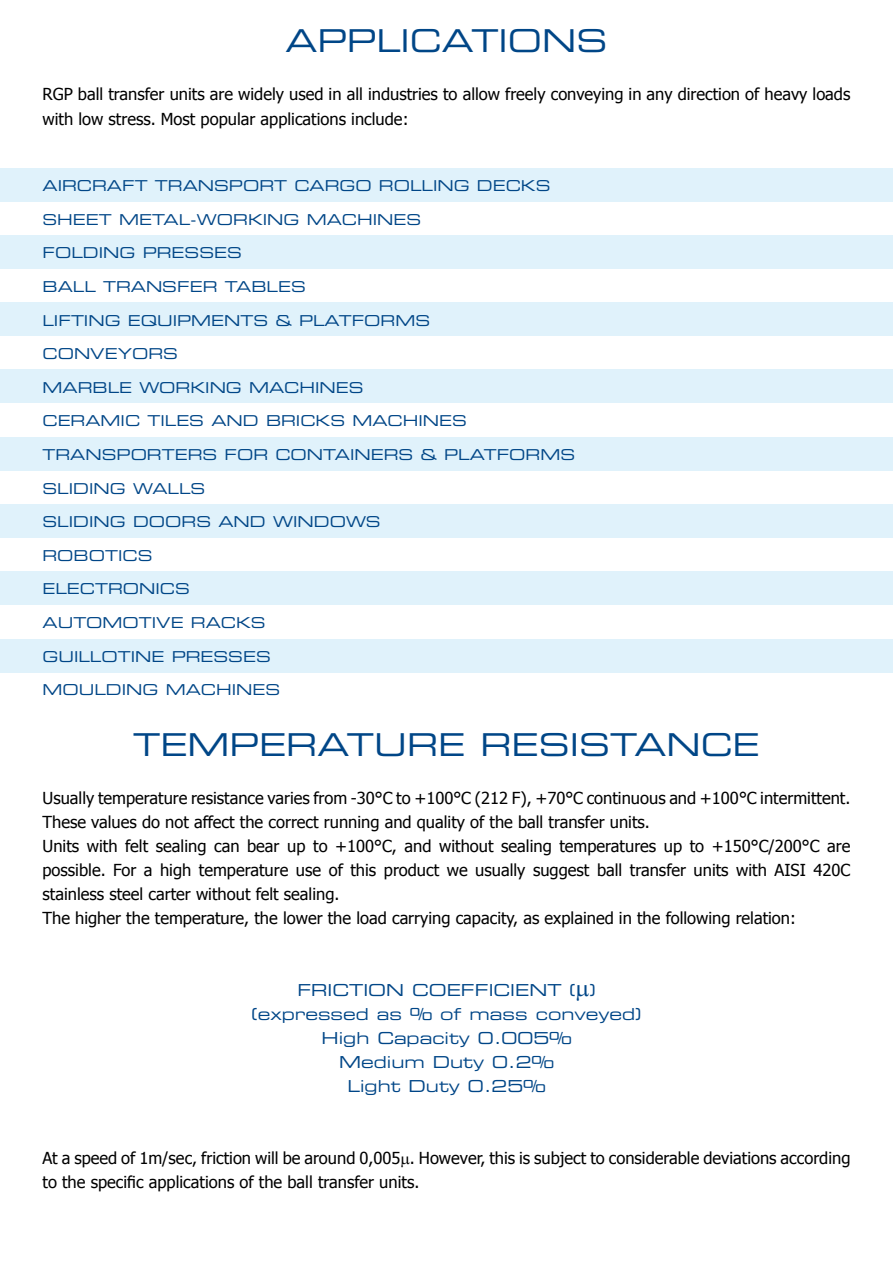
<style>
.page{position:relative;width:893px;height:1263px;background:#fff}
.page>*{position:absolute;margin:0;border:0;box-sizing:border-box;transform-origin:0 0}
.t1{font:31.5px "Eurostile Extended Two";color:#004687}
.t2{font:16.5px/24px "Tahoma";color:#000}
.t3{font:16.5px "Eurostile Extended Two";color:#004687}
.t4{font:15px "Eurostile Extended Two";color:#004687}
</style>
<div class="page">
<div style="left:0;top:639px;width:893px;height:34px;background:#e0f2fb"></div>
<div style="left:0;top:168px;width:893px;height:34px;background:#e0f2fb"></div>
<div style="left:0;top:235px;width:893px;height:34px;background:#e0f2fb"></div>
<div style="left:0;top:302px;width:893px;height:34px;background:#e0f2fb"></div>
<div style="left:0;top:370px;width:893px;height:33px;background:#e0f2fb"></div>
<div style="left:0;top:437px;width:893px;height:33px;background:#e0f2fb"></div>
<div style="left:0;top:504px;width:893px;height:34px;background:#e0f2fb"></div>
<div style="left:0;top:571px;width:893px;height:34px;background:#e0f2fb"></div>
<h1 class="t1" style="left:285px;top:20px;width:323px">APPLICATIONS</h1>
<p class="t2" style="left:43px;top:82px;width:809px">RGP ball transfer units are widely used in all industries to allow freely conveying in any direction of heavy loads with low stress. Most popular applications include:</p>
<p class="t4" style="left:43px;top:175px;width:29px">AIRCRAFT</p>
<p class="t4" style="left:155px;top:175px;width:16px">TRANSP</p>
<p class="t4" style="left:243px;top:175px;width:31px">ORT</p>
<p class="t4" style="left:294px;top:175px;width:16px">CARG</p>
<p class="t4" style="left:355px;top:175px;width:68px">O ROLLING</p>
<p class="t4" style="left:477px;top:175px;width:15px">DEC</p>
<p class="t4" style="left:521px;top:175px;width:28px">KS</p>
<p class="t4" style="left:43px;top:209px;width:30px">SHEET</p>
<p class="t4" style="left:119px;top:209px;width:15px">METAL</p>
<p class="t4" style="left:190px;top:209px;width:85px">-WOR KING</p>
<p class="t4" style="left:307px;top:209px;width:15px">MACHINES</p>
<p class="t4" style="left:43px;top:243px;width:43px">FOLDING</p>
<p class="t4" style="left:143px;top:243px;width:15px">PRESSES</p>
<p class="t4" style="left:43px;top:276px;width:29px">BALL</p>
<p class="t4" style="left:103px;top:276px;width:16px">TRANSFER</p>
<p class="t4" style="left:225px;top:276px;width:15px">TABLES</p>
<p class="t4" style="left:43px;top:310px;width:24px">LIFTING</p>
<p class="t4" style="left:128px;top:310px;width:44px">EQUIPMENTS</p>
<p class="t4" style="left:276px;top:310px;width:38px">&amp; PLATF</p>
<p class="t4" style="left:364px;top:310px;width:34px">ORMS</p>
<p class="t4" style="left:43px;top:343px;width:47px">CONVEY</p>
<p class="t4" style="left:132px;top:343px;width:31px">ORS</p>
<p class="t4" style="left:43px;top:377px;width:35px">MARBLE</p>
<p class="t4" style="left:139px;top:377px;width:79px">WOR KING</p>
<p class="t4" style="left:249px;top:377px;width:15px">MACHINES</p>
<p class="t4" style="left:43px;top:411px;width:30px">CERAMIC</p>
<p class="t4" style="left:147px;top:411px;width:13px">TILES</p>
<p class="t4" style="left:211px;top:411px;width:17px">AND</p>
<p class="t4" style="left:266px;top:411px;width:13px">BRIC</p>
<p class="t4" style="left:316px;top:411px;width:52px">KS MACHINES</p>
<p class="t4" style="left:43px;top:444px;width:29px">TRANSP</p>
<p class="t4" style="left:131px;top:444px;width:31px">ORTERS</p>
<p class="t4" style="left:225px;top:444px;width:97px">FOR CONTAINERS</p>
<p class="t4" style="left:421px;top:444px;width:38px">&amp; PLATF</p>
<p class="t4" style="left:509px;top:444px;width:34px">ORMS</p>
<p class="t4" style="left:43px;top:478px;width:27px">SLIDING</p>
<p class="t4" style="left:133px;top:478px;width:16px">WALLS</p>
<p class="t4" style="left:43px;top:511px;width:27px">SLIDING</p>
<p class="t4" style="left:133px;top:511px;width:64px">DOORS</p>
<p class="t4" style="left:218px;top:511px;width:17px">AND</p>
<p class="t4" style="left:273px;top:511px;width:15px">WIND</p>
<p class="t4" style="left:330px;top:511px;width:35px">OWS</p>
<p class="t4" style="left:43px;top:545px;width:76px">ROBOTICS</p>
<p class="t4" style="left:43px;top:579px;width:27px">ELECTR</p>
<p class="t4" style="left:123px;top:579px;width:30px">ONICS</p>
<p class="t4" style="left:43px;top:612px;width:109px">AUTOM OTIVE</p>
<p class="t4" style="left:191px;top:612px;width:16px">RAC</p>
<p class="t4" style="left:236px;top:612px;width:28px">KS</p>
<p class="t4" style="left:43px;top:646px;width:230px">GUILLOTINE PRESSES</p>
<p class="t4" style="left:43px;top:679px;width:239px">MOULDING MACHINES</p>
<h1 class="t1" style="left:133px;top:723px;width:628px">TEMPERATURE RESISTANCE</h1>
<p class="t2" style="left:43px;top:785px;width:809px">Usually temperature resistance varies from -30°C to +100°C (212 F), +70°C continuous and +100°C intermittent.<br>These values do not affect the correct running and quality of the ball transfer units.<br>Units with felt sealing can bear up to +100°C, and without sealing temperatures up to +150°C/200°C are possible. For a high temperature use of this product we usually suggest ball transfer units with AISI 420C stainless steel carter without felt sealing.<br>The higher the temperature, the lower the load carrying capacity, as explained in the following relation:</p>
<p class="t3" style="left:297px;top:979px;width:13px">FRICTI</p>
<p class="t3" style="left:368px;top:979px;width:93px">ON COEFFICIENT</p>
<p class="t3" style="left:569px;top:979px;width:28px">( )</p>
<p class="t3" style="left:252px;top:1003px;width:391px">(EXPRESSED AS % OF MASS CONVEYED)</p>
<p class="t3" style="left:322px;top:1027px;width:251px">HIGH CAPACITY 0.005%</p>
<p class="t3" style="left:339px;top:1051px;width:216px">MEDIUM DUTY 0.2%</p>
<p class="t3" style="left:347px;top:1075px;width:199px">LIGHT DUTY 0.25%</p>
<p class="t2" style="left:43px;top:1145px;width:809px">At a speed of 1m/sec, friction will be around 0,005 . However, this is subject to considerable deviations according to the specific applications of the ball transfer units.</p>
</div>
